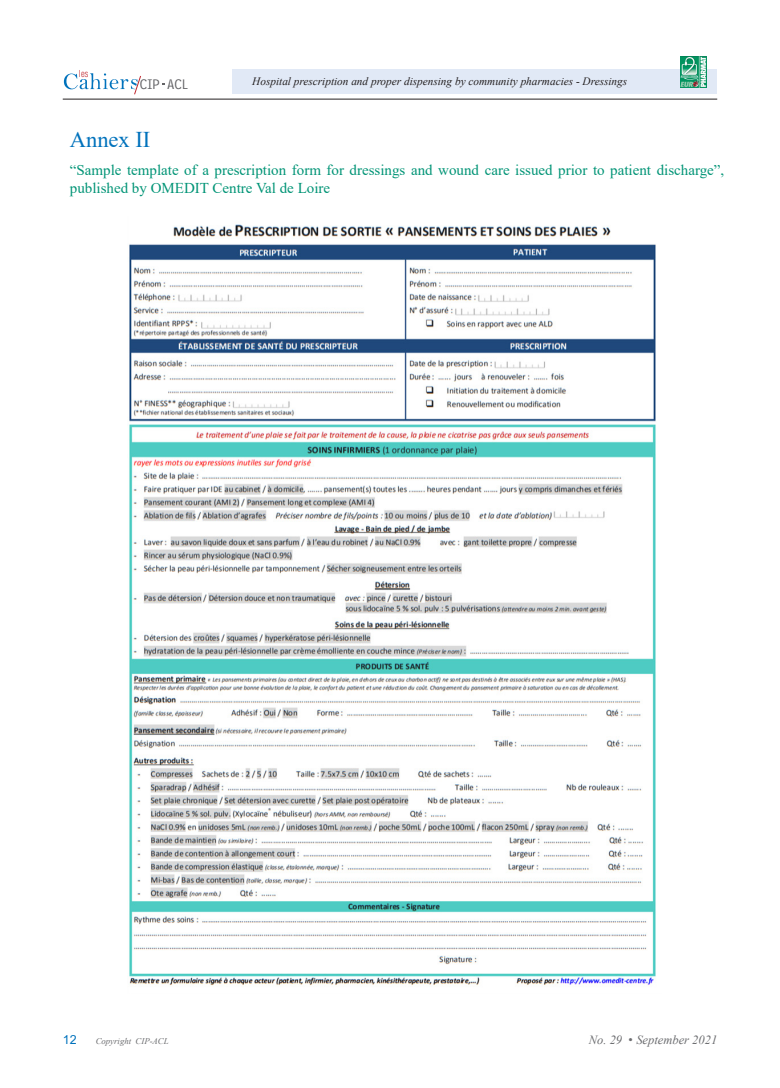
<style>
.page{position:relative;width:780px;height:1088px;background:#fff}
.page>*{position:absolute;margin:0;border:0;box-sizing:border-box;transform-origin:0 0}
.t1{font:22.5px "Times New Roman";color:#0072bc}
.t2{font:15px/18px "Times New Roman";color:#009476}
.t3{font:300 14.75px "Bell Design";letter-spacing:.02em;color:#636366}
.t4{font:italic 12.5px "Times New Roman";color:#6c6d70}
.t5{font:12.5px "Arial MT Std";color:#0072bc}
.t6{font:italic 11.25px "Times New Roman";color:#231f20}
.t7{font:300 condensed 9.38px "Helvetica";color:#c0262d}
.t8{font:italic 8.75px "Times New Roman";color:#6c6d70}
.s1{font-family:"Arial MT Std";font-style:normal}
</style>
<div class="page">
<hr style="left:63px;top:99px;width:654px;height:1px;background:#231f20">
<div style="left:231px;top:69px;width:485px;height:25px;background:#e1e9f6"></div>
<svg style="left:64px;top:73px;width:77px;height:21px"></svg>
<img style="left:680px;top:57px;width:26px;height:30px">
<img style="left:129px;top:224px;width:527px;height:762px">
<p class="t7" style="left:79px;top:68px;width:11px">les</p>
<p class="t3" style="left:140px;top:76px;width:21px">CIP</p>
<p class="t6" style="left:252px;top:74px;width:376px">Hospital prescription and proper dispensing by community pharmacies - Dressings</p>
<p class="t3" style="left:167px;top:76px;width:22px">ACL</p>
<h1 class="t1" style="left:70px;top:123px;width:82px">Annex II</h1>
<p class="t2" style="left:70px;top:161px;width:656px">“Sample template of a prescription form for dressings and wound care issued prior to patient discharge”, published by OMEDIT Centre Val de Loire</p>
<p class="t5" style="left:63px;top:1032px;width:15px">12</p>
<p class="t8" style="left:96px;top:1035px;width:74px">Copyright CIP-ACL</p>
<p class="t4" style="left:589px;top:1031px;width:130px">No. 29 <span class="s1">•</span> September 2021</p>
</div>
